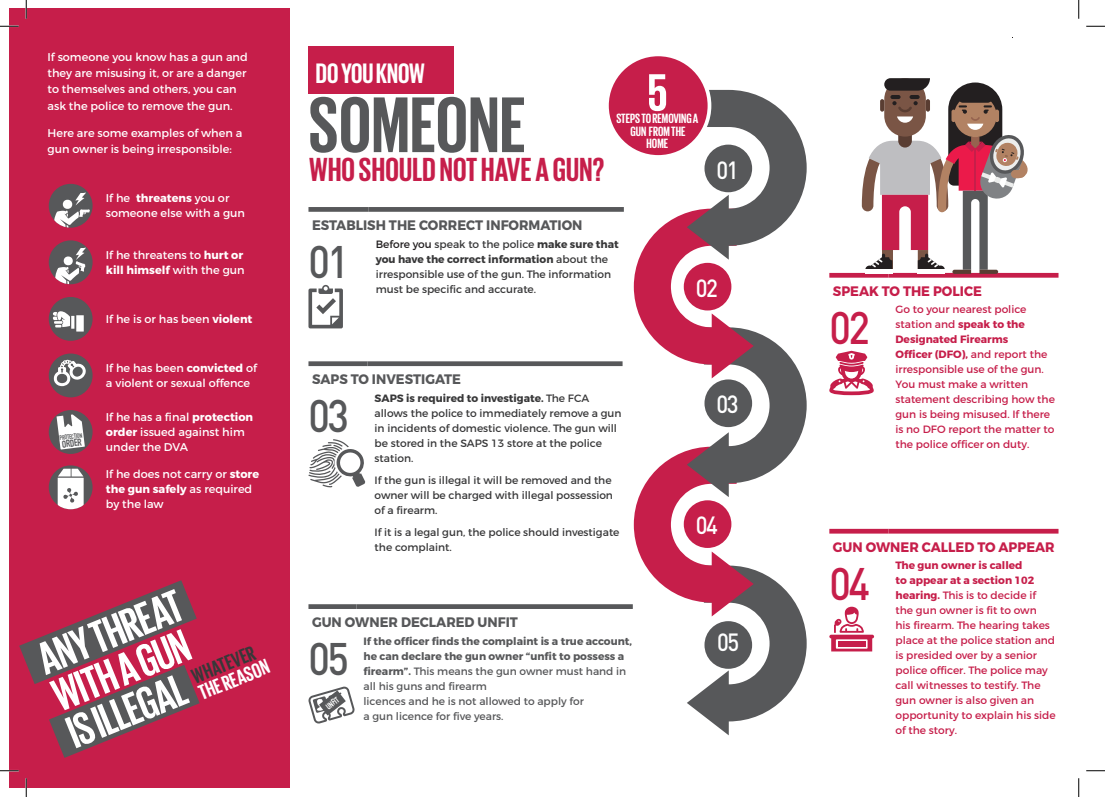
<style>
.page{position:relative;width:1105px;height:797px;background:#fff}
.page>*{position:absolute;margin:0;border:0;box-sizing:border-box;transform-origin:0 0}
.Heading_1{font:700 80.62px "Giorgio Sans";letter-spacing:.01em;color:#57585a}
.Heading_3{font:700 53.75px "Giorgio Sans";color:#fff}
.Heading_1-2{font:700 46.88px/39.6px "Giorgio Sans";color:#fff}
.Flow_Number{font:500 45px "DIN";color:#57585a;scale:.9 1}
.Flow_Number-2{font:500 45px "DIN";color:#c61e4a;scale:.9 1}
.Heading_1-3{font:700 34.12px "Giorgio Sans";letter-spacing:.01em;color:#c61e4a}
.Heading_3-2{font:700 28.75px "Giorgio Sans";color:#fff}
.Flow_Number-3{font:500 24.62px "DIN";letter-spacing:-.06em;color:#fff;scale:.9 1}
.Heading_1-4{font:700 21.62px/17.9px "Giorgio Sans";color:#fff}
.Table_Head{font:700 13.75px "Montserrat";color:#57585a;scale:.95 1}
.Table_Head-2{font:700 13.75px "Montserrat";color:#c61e4a;scale:.95 1}
.Heading_3-3{font:700 13.75px/12.5px "Giorgio Sans";color:#fff;text-align:center}
.White_Table_Text{font:11.25px/15px "Montserrat";color:#fff}
.Normal_Small{font:10.62px/15px "Montserrat";color:#c61e4a}
.Normal_Small-2{font:10.62px/15px "Montserrat";color:#383839}
.Normal_Small-3{font:10.62px/15px "Montserrat";color:#57585a}
.Process{font:700 10px "DIN Condensed";color:#57585a}
.t1{font:700 8.38px "DIN Condensed";color:#fff}
.Process-2{font:700 6.38px "DIN Condensed";color:#57585a}
.s1{font-weight:700}
.s2{color:#383839}
.s3{color:#231f20}
</style>
<div class="page">
<div style="left:9px;top:9px;width:280px;height:779px;background:#c61e4a"></div>
<svg style="left:19px;top:580px;width:181px;height:178px"></svg>
<div style="left:829px;top:273px;width:59px;height:5px;background:#c61e4a"></div>
<div style="left:888px;top:273px;width:170px;height:5px;background:#c61e4a"></div>
<svg style="left:829px;top:351px;width:45px;height:44px"></svg>
<div style="left:308px;top:604px;width:48px;height:5px;background:#57585a"></div>
<div style="left:356px;top:604px;width:277px;height:5px;background:#57585a"></div>
<svg style="left:308px;top:686px;width:47px;height:38px"></svg>
<hr style="left:829px;top:529px;width:59px;height:4px;background:#c61e4a">
<hr style="left:888px;top:529px;width:170px;height:4px;background:#c61e4a">
<svg style="left:829px;top:606px;width:45px;height:45px"></svg>
<div style="left:308px;top:361px;width:59px;height:5px;background:#57585a"></div>
<div style="left:367px;top:361px;width:255px;height:5px;background:#57585a"></div>
<svg style="left:308px;top:439px;width:57px;height:48px"></svg>
<div style="left:308px;top:207px;width:61px;height:5px;background:#57585a"></div>
<div style="left:369px;top:207px;width:255px;height:5px;background:#57585a"></div>
<svg style="left:308px;top:285px;width:35px;height:43px"></svg>
<svg style="left:862px;top:78px;width:166px;height:196px"></svg>
<svg style="left:634px;top:90px;width:173px;height:645px"></svg>
<div style="left:704px;top:145px;width:48px;height:47px;background:#57585a;border-radius:50%"></div>
<div style="left:684px;top:263px;width:47px;height:47px;background:#c61e4a;border-radius:50%"></div>
<div style="left:684px;top:500px;width:47px;height:48px;background:#c61e4a;border-radius:50%"></div>
<div style="left:704px;top:379px;width:48px;height:48px;background:#57585a;border-radius:50%"></div>
<div style="left:704px;top:621px;width:48px;height:47px;background:#57585a;border-radius:50%"></div>
<div style="left:607px;top:54px;width:102px;height:103px;background:#c61e4a;border-radius:50%"></div>
<div style="left:605px;top:52px;width:106px;height:107px;border:4px solid #fff;border-radius:50%"></div>
<div style="left:309px;top:46px;width:145px;height:48px;background:#c61e4a"></div>
<div style="left:49px;top:184px;width:44px;height:44px;background:#57585a;border-radius:50%"></div>
<svg style="left:53px;top:192px;width:37px;height:36px"></svg>
<div style="left:49px;top:297px;width:44px;height:44px;background:#57585a;border-radius:50%"></div>
<div style="left:76px;top:315px;width:8px;height:16px;background:#fff"></div>
<svg style="left:53px;top:311px;width:21px;height:18px"></svg>
<div style="left:49px;top:410px;width:44px;height:44px;background:#57585a;border-radius:50%"></div>
<svg style="left:57px;top:414px;width:28px;height:35px"></svg>
<div style="left:49px;top:240px;width:44px;height:44px;background:#57585a;border-radius:50%"></div>
<svg style="left:55px;top:247px;width:31px;height:37px"></svg>
<div style="left:49px;top:353px;width:44px;height:44px;background:#57585a;border-radius:50%"></div>
<svg style="left:54px;top:360px;width:32px;height:26px"></svg>
<div style="left:49px;top:465px;width:44px;height:44px;background:#57585a;border-radius:50%"></div>
<svg style="left:58px;top:468px;width:26px;height:41px"></svg>
<svg style="left:0;top:25px;width:19px;height:2px"></svg>
<svg style="left:1086px;top:25px;width:19px;height:2px"></svg>
<svg style="left:0;top:770px;width:19px;height:1px"></svg>
<svg style="left:1086px;top:770px;width:19px;height:1px"></svg>
<svg style="left:25px;top:0;width:2px;height:19px"></svg>
<svg style="left:25px;top:778px;width:2px;height:19px"></svg>
<svg style="left:1078px;top:0;width:1px;height:19px"></svg>
<svg style="left:1078px;top:778px;width:1px;height:19px"></svg>
<p class="White_Table_Text" style="left:48px;top:49px;width:202px;line-height:16.2px">If someone you know has a gun and they are misusing it, or are a danger to themselves and others, you can ask the police to remove the gun.</p>
<p class="White_Table_Text" style="left:48px;top:124px;width:196px;line-height:16.2px">Here are some examples of when a gun owner is being irresponsible:</p>
<p class="White_Table_Text" style="left:106px;top:190px;width:141px">If he <span class="s1">threatens</span> you or someone else with a gun</p>
<p class="White_Table_Text" style="left:106px;top:247px;width:140px">If he threatens to <span class="s1">hurt or kill himself</span> with the gun</p>
<p class="White_Table_Text" style="left:106px;top:311px;width:148px">If he is or has been <span class="s1">violent</span></p>
<p class="Process-2" style="left:59px;top:434px;width:24px;rotate:-7deg">PROTECTION</p>
<p class="Process" style="left:61px;top:438px;width:21px;rotate:-7deg">ORDER</p>
<p class="White_Table_Text" style="left:106px;top:360px;width:153px">If he has been <span class="s1">convicted</span> of a violent or sexual offence</p>
<p class="White_Table_Text" style="left:106px;top:410px;width:149px">If he has a final <span class="s1">protection order</span> issued against him under the DVA</p>
<p class="White_Table_Text" style="left:106px;top:466px;width:155px">If he does not carry or <span class="s1">store the gun safely</span> as required by the law</p>
<p class="Heading_1-2" style="left:32px;top:641px;width:154px;rotate:-22deg">ANY THREAT<br>WITH A GUN<br>IS ILLEGAL</p>
<p class="Heading_1-4" style="left:189px;top:668px;width:76px;rotate:-22deg"><span class="s2">WHATEVER<br></span>THE REASON</p>
<p class="Heading_3-2" style="left:316px;top:59px;width:110px">DO YOU KNOW</p>
<p class="Heading_1" style="left:309px;top:84px;width:218px">SOMEONE</p>
<p class="Heading_1-3" style="left:309px;top:153px;width:297px">WHO SHOULD NOT HAVE A GUN?</p>
<p class="Heading_3" style="left:647px;top:65px;width:21px">5</p>
<p class="Heading_3-3" style="left:616px;top:112px;width:84px">STEPS TO REMOVING A<br>GUN FROM THE<br>HOME</p>
<p class="Flow_Number-3" style="left:716px;top:154px;width:26px">01</p>
<p class="Table_Head" style="left:312px;top:216px;width:286px">ESTABLISH THE CORRECT INFORMATION</p>
<p class="Flow_Number" style="left:308px;top:233px;width:47px">01</p>
<p class="Normal_Small-2" style="left:376px;top:236px;width:244px"><span class="s3">Before you</span> speak to the police <span class="s1">make sure that you have the correct information</span> about the irresponsible use of the gun. The information must be specific and accurate.</p>
<p class="Table_Head" style="left:312px;top:371px;width:158px">SAPS TO INVESTIGATE</p>
<p class="Flow_Number" style="left:308px;top:387px;width:47px">03</p>
<p class="Normal_Small-2" style="left:375px;top:390px;width:248px"><span class="s1">SAPS is required to investigate.</span> The FCA allows the police to immediately remove a gun in incidents of domestic violence. The gun will be stored in the SAPS 13 store at the police station.</p>
<p class="Normal_Small-2" style="left:375px;top:472px;width:240px">If the gun is illegal it will be removed and the owner will be charged with illegal possession of a firearm.</p>
<p class="Normal_Small-2" style="left:375px;top:524px;width:246px">If it is a legal gun, the police should investigate the complaint.</p>
<p class="Table_Head" style="left:312px;top:613px;width:218px">GUN OWNER DECLARED UNFIT</p>
<p class="Flow_Number" style="left:308px;top:630px;width:47px">05</p>
<p class="Normal_Small-3" style="left:363px;top:633px;width:270px"><span class="s1">If the officer finds the complaint is a true account, he can declare the gun owner “unfit to possess a firearm”.</span> This means the gun owner must hand in all his guns and firearm<br>licences and he is not allowed to apply for<br>a gun licence for five years.</p>
<p class="t1" style="left:324px;top:703px;width:16px;rotate:-38deg">UNFIT</p>
<p class="Flow_Number-3" style="left:696px;top:272px;width:26px">02</p>
<p class="Flow_Number-3" style="left:716px;top:389px;width:26px">03</p>
<p class="Flow_Number-3" style="left:696px;top:509px;width:26px">04</p>
<p class="Flow_Number-3" style="left:717px;top:626px;width:26px">05</p>
<p class="Table_Head-2" style="left:833px;top:282px;width:158px">SPEAK TO THE POLICE</p>
<p class="Flow_Number-2" style="left:829px;top:299px;width:47px">02</p>
<p class="Normal_Small" style="left:895px;top:302px;width:161px">Go to your nearest police station and <span class="s1">speak to the<br>Designated Firearms<br>Officer (DFO),</span> and report the irresponsible use of the gun.<br>You must make a written statement describing how the gun is being misused. If there is no DFO report the matter to the police officer on duty.</p>
<p class="Table_Head-2" style="left:833px;top:538px;width:235px">GUN OWNER CALLED TO APPEAR</p>
<p class="Flow_Number-2" style="left:829px;top:554px;width:47px">04</p>
<p class="Normal_Small" style="left:895px;top:558px;width:162px"><span class="s1">The gun owner is called<br>to appear at a section 102 hearing.</span> This is to decide if the gun owner is fit to own<br>his firearm. The hearing takes place at the police station and is presided over by a senior police officer. The police may call witnesses to testify. The gun owner is also given an opportunity to explain his side of the story.</p>
</div>
